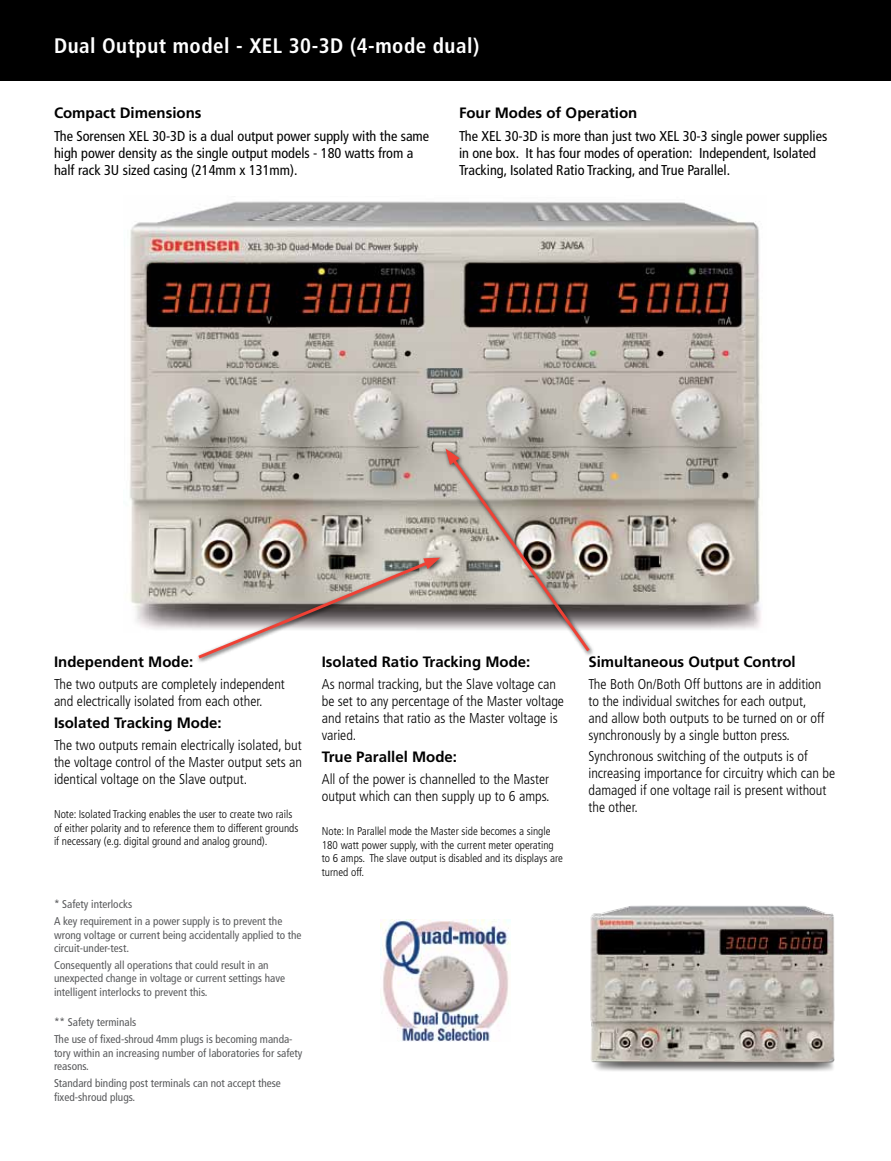
<style>
.page{position:relative;width:891px;height:1161px;background:#fff}
.page>*{position:absolute;margin:0;border:0;box-sizing:border-box;transform-origin:0 0}
.t1{font:700 condensed 21px "Frutiger LT Std";letter-spacing:.025em;color:#fff}
.t2{font:700 15px "Frutiger LT Std";color:#000}
.t3{font:300 condensed 14.25px/17.1px "Frutiger LT Std";color:#000}
.t4{font:condensed 14.25px/17.1px "Frutiger LT Std";color:#000}
.t5{font:condensed 11.25px/13.5px "Frutiger LT Std";color:#58595b}
.t6{font:300 condensed 11.25px/13.5px "Frutiger LT Std";color:#000}
</style>
<div class="page">
<div style="left:0;top:0;width:891px;height:81px;background:#000"></div>
<img style="left:130px;top:201px;width:631px;height:429px">
<img style="left:590px;top:905px;width:245px;height:166px">
<img style="left:380px;top:919px;width:131px;height:123px">
<div style="left:442px;top:445px;width:153px;height:211px;background:#000;opacity:.75"></div>
<svg style="left:446px;top:448px;width:147px;height:207px;background:#b8afa8"></svg>
<div style="left:195px;top:554px;width:250px;height:110px;background:#000;opacity:.75"></div>
<svg style="left:195px;top:558px;width:245px;height:103px"></svg>
<h1 class="t1" style="left:54px;top:34px;width:427px">Dual Output model - XEL 30-3D (4-mode dual)</h1>
<p class="t2" style="left:54px;top:104px;width:149px">Compact Dimensions</p>
<p class="t4" style="left:54px;top:127px;width:377px">The Sorensen XEL 30-3D is a dual output power supply with the same high power density as the single output models - 180 watts from a half rack 3U sized casing (214mm x 131mm).</p>
<p class="t2" style="left:459px;top:104px;width:180px">Four Modes of Operation</p>
<p class="t4" style="left:459px;top:127px;width:370px">The XEL 30-3D is more than just two XEL 30-3 single power supplies in one box. It has four modes of operation: Independent, Isolated<br>Tracking, Isolated Ratio Tracking, and True Parallel.</p>
<p class="t2" style="left:54px;top:652px;width:141px">Independent Mode:</p>
<p class="t3" style="left:54px;top:676px;width:232px">The two outputs are completely independent and electrically isolated from each other.</p>
<p class="t2" style="left:54px;top:713px;width:169px">Isolated Tracking Mode:</p>
<p class="t3" style="left:54px;top:737px;width:250px;text-align:justify">The two outputs remain electrically isolated, but the voltage control of the Master output sets an identical voltage on the Slave output.</p>
<p class="t6" style="left:54px;top:808px;width:246px">Note: Isolated Tracking enables the user to create two rails of either polarity and to reference them to different grounds if necessary (e.g. digital ground and analog ground).</p>
<p class="t5" style="left:54px;top:896px;width:230px;line-height:17px">* Safety interlocks<br>A key requirement in a power supply is to prevent the</p>
<p class="t5" style="left:54px;top:928px;width:249px">wrong voltage or current being accidentally applied to the circuit-under-test.</p>
<p class="t5" style="left:54px;top:958px;width:233px">Consequently all operations that could result in an unexpected change in voltage or current settings have intelligent interlocks to prevent this.</p>
<p class="t5" style="left:54px;top:1014px;width:240px;line-height:17px">** Safety terminals<br>The use of fixed-shroud 4mm plugs is becoming manda-</p>
<p class="t5" style="left:54px;top:1046px;width:250px">tory within an increasing number of laboratories for safety reasons.</p>
<p class="t5" style="left:54px;top:1077px;width:228px">Standard binding post terminals can not accept these fixed-shroud plugs.</p>
<p class="t2" style="left:322px;top:652px;width:210px">Isolated Ratio Tracking Mode:</p>
<p class="t3" style="left:322px;top:676px;width:244px">As normal tracking, but the Slave voltage can be set to any percentage of the Master voltage and retains that ratio as the Master voltage is varied.</p>
<p class="t2" style="left:322px;top:748px;width:137px">True Parallel Mode:</p>
<p class="t3" style="left:322px;top:771px;width:229px">All of the power is channelled to the Master output which can then supply up to 6 amps.</p>
<p class="t6" style="left:322px;top:825px;width:243px">Note: In Parallel mode the Master side becomes a single 180 watt power supply, with the current meter operating to 6 amps. The slave output is disabled and its displays are turned off.</p>
<p class="t2" style="left:588px;top:652px;width:209px">Simultaneous Output Control</p>
<p class="t3" style="left:588px;top:676px;width:238px">The Both On/Both Off buttons are in addition to the individual switches for each output, and allow both outputs to be turned on or off synchronously by a single button press.</p>
<p class="t3" style="left:588px;top:748px;width:248px">Synchronous switching of the outputs is of increasing importance for circuitry which can be damaged if one voltage rail is present without the other.</p>
</div>
